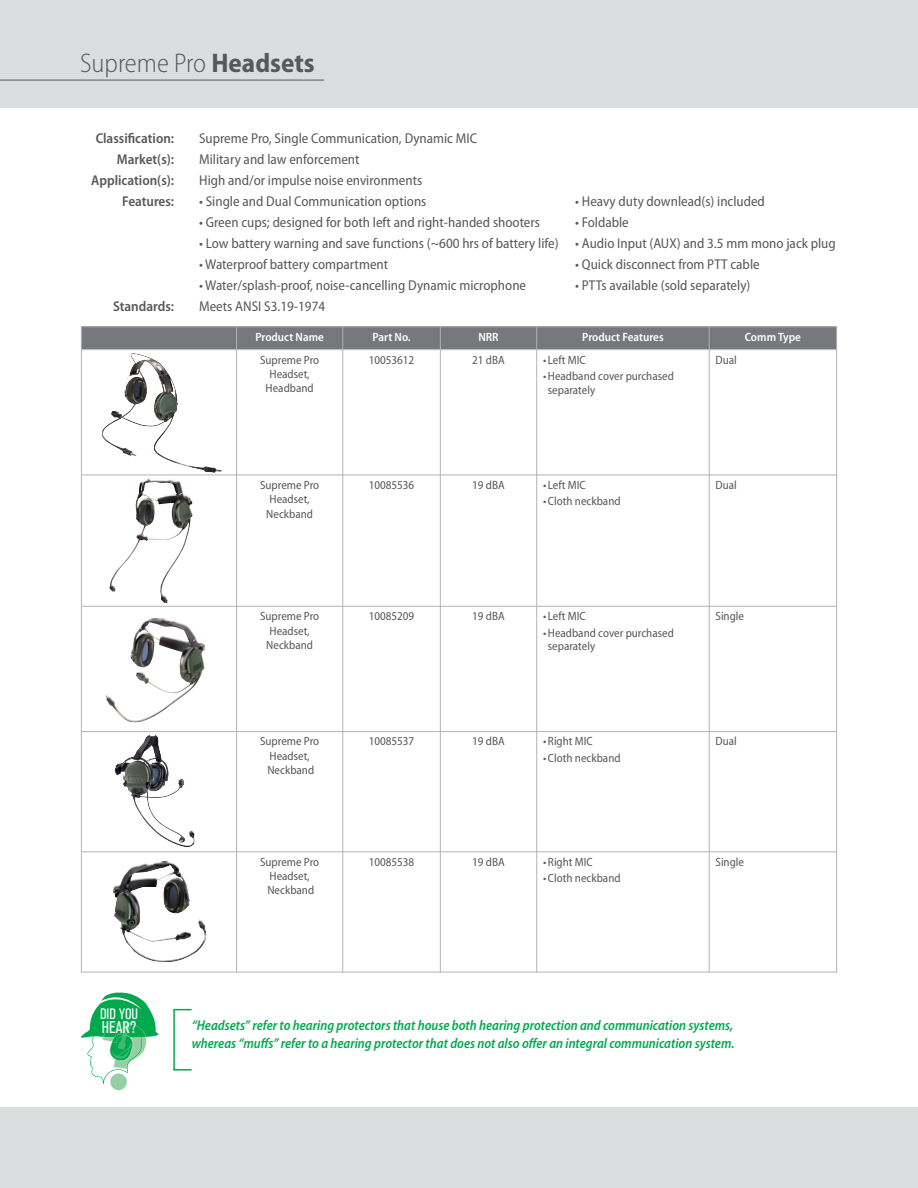
<style>
.page{position:relative;width:918px;height:1188px;background:#fff}
.page>*{position:absolute;margin:0;border:0;box-sizing:border-box;transform-origin:0 0}
.t1{font:300 semi-condensed 27px "Myriad Pro";color:#57585a}
.t2{font:condensed 16.65px "Akzidenz Grotesk BQ";color:#fff}
.t3{font:condensed 15px "Akzidenz Grotesk BQ";color:#fff}
.t4{font:semi-condensed 14.25px "Myriad Pro";color:#57585a}
.t5{font:italic 600 semi-condensed 14.25px/18px "Myriad Pro";color:#00a94e;scale:.96 1}
.t6{font:600 semi-condensed 14.25px "Myriad Pro";color:#57585a}
.t7{font:semi-condensed 12px/14.4px "Myriad Pro";color:#57585a;text-align:center}
.t8{font:600 semi-condensed 12px "Myriad Pro";color:#fff}
.s1{font-weight:700}
</style>
<div class="page">
<div style="left:0;top:1107px;width:918px;height:81px;background:#dcdddf"></div>
<div style="left:0;top:0;width:918px;height:108px;background:#dcdddf"></div>
<hr style="left:0;top:80px;width:324px;height:1px;background:#57585a">
<div style="left:81px;top:326px;width:156px;height:24px;background:#76787b"></div>
<div style="left:237px;top:326px;width:106px;height:24px;background:#76787b"></div>
<div style="left:343px;top:326px;width:97px;height:24px;background:#76787b"></div>
<div style="left:440px;top:326px;width:97px;height:24px;background:#76787b"></div>
<div style="left:537px;top:326px;width:172px;height:24px;background:#76787b"></div>
<div style="left:709px;top:326px;width:128px;height:24px;background:#76787b"></div>
<img style="left:102px;top:353px;width:120px;height:120px">
<img style="left:110px;top:478px;width:83px;height:126px">
<img style="left:105px;top:618px;width:100px;height:104px">
<img style="left:114px;top:735px;width:71px;height:108px">
<img style="left:113px;top:861px;width:94px;height:101px">
<hr style="left:81px;top:326px;width:1px;height:646px;background:#b2b3b7">
<hr style="left:236px;top:326px;width:1px;height:646px;background:#b2b3b7">
<hr style="left:342px;top:326px;width:1px;height:646px;background:#b2b3b7">
<hr style="left:440px;top:326px;width:1px;height:646px;background:#b2b3b7">
<hr style="left:536px;top:326px;width:1px;height:646px;background:#b2b3b7">
<hr style="left:709px;top:326px;width:1px;height:646px;background:#b2b3b7">
<hr style="left:836px;top:326px;width:1px;height:646px;background:#b2b3b7">
<hr style="left:81px;top:326px;width:756px;height:1px;background:#b2b3b7">
<hr style="left:81px;top:349px;width:756px;height:1px;background:#b2b3b7">
<hr style="left:81px;top:475px;width:756px;height:1px;background:#b2b3b7">
<hr style="left:81px;top:606px;width:756px;height:1px;background:#b2b3b7">
<hr style="left:81px;top:731px;width:756px;height:1px;background:#b2b3b7">
<hr style="left:81px;top:851px;width:756px;height:1px;background:#b2b3b7">
<hr style="left:81px;top:972px;width:756px;height:1px;background:#b2b3b7">
<svg style="left:81px;top:993px;width:78px;height:98px"></svg>
<hr style="left:173px;top:1010px;width:2px;height:60px;background:#00a94e">
<svg style="left:173px;top:1009px;width:19px;height:1px"></svg>
<svg style="left:173px;top:1069px;width:19px;height:2px"></svg>
<h1 class="t1" style="left:80px;top:53px;width:236px">Supreme Pro <span class="s1">Headsets</span></h1>
<p class="t6" style="left:96px;top:133px;width:80px">Classification:</p>
<p class="t4" style="left:199px;top:133px;width:279px">Supreme Pro, Single Communication, Dynamic MIC</p>
<p class="t6" style="left:117px;top:154px;width:59px">Market(s):</p>
<p class="t4" style="left:199px;top:154px;width:162px">Military and law enforcement</p>
<p class="t6" style="left:91px;top:175px;width:84px">Application(s):</p>
<p class="t4" style="left:199px;top:175px;width:225px">High and/or impulse noise environments</p>
<p class="t6" style="left:122px;top:196px;width:54px">Features:</p>
<p class="t4" style="left:199px;top:196px;width:229px">• Single and Dual Communication options</p>
<p class="t4" style="left:575px;top:196px;width:191px">• Heavy duty downlead(s) included</p>
<p class="t4" style="left:199px;top:217px;width:342px">• Green cups; designed for both left and right-handed shooters</p>
<p class="t4" style="left:575px;top:217px;width:55px">• Foldable</p>
<p class="t4" style="left:199px;top:238px;width:638px">• Low battery warning and save functions (~600 hrs of battery life) • Audio Input (AUX) and 3.5 mm mono jack plug</p>
<p class="t4" style="left:199px;top:259px;width:191px">• Waterproof battery compartment</p>
<p class="t4" style="left:575px;top:259px;width:186px">• Quick disconnect from PTT cable</p>
<p class="t4" style="left:199px;top:280px;width:329px">• Water/splash-proof, noise-cancelling Dynamic microphone</p>
<p class="t4" style="left:575px;top:280px;width:177px">• PTTs available (sold separately)</p>
<p class="t6" style="left:113px;top:301px;width:63px">Standards:</p>
<p class="t4" style="left:199px;top:301px;width:128px">Meets ANSI S3.19-1974</p>
<p class="t8" style="left:255px;top:333px;width:70px">Product Name</p>
<p class="t8" style="left:372px;top:333px;width:40px">Part No.</p>
<p class="t8" style="left:478px;top:333px;width:22px">NRR</p>
<p class="t8" style="left:582px;top:333px;width:83px">Product Features</p>
<p class="t8" style="left:745px;top:333px;width:58px">Comm Type</p>
<p class="t7" style="left:260px;top:353px;width:61px">Supreme Pro<br>Headset,<br>Headband</p>
<p class="t7" style="left:369px;top:353px;width:47px">10053612</p>
<p class="t7" style="left:472px;top:353px;width:34px">21 dBA</p>
<p class="t7" style="left:543px;top:353px;width:44px">• Left MIC</p>
<p class="t7" style="left:716px;top:353px;width:23px">Dual</p>
<p class="t7" style="left:548px;top:370px;width:127px;line-height:13.5px;text-align:left;text-indent:-5px">• Headband cover purchased separately</p>
<p class="t7" style="left:260px;top:479px;width:61px">Supreme Pro<br>Headset,<br>Neckband</p>
<p class="t7" style="left:369px;top:479px;width:47px">10085536</p>
<p class="t7" style="left:472px;top:479px;width:34px">19 dBA</p>
<p class="t7" style="left:543px;top:479px;width:44px">• Left MIC</p>
<p class="t7" style="left:543px;top:495px;width:79px">• Cloth neckband</p>
<p class="t7" style="left:260px;top:610px;width:61px">Supreme Pro<br>Headset,<br>Neckband</p>
<p class="t7" style="left:369px;top:610px;width:47px">10085209</p>
<p class="t7" style="left:472px;top:610px;width:34px">19 dBA</p>
<p class="t7" style="left:543px;top:610px;width:44px">• Left MIC</p>
<p class="t7" style="left:548px;top:627px;width:127px;line-height:13.5px;text-align:left;text-indent:-5px">• Headband cover purchased separately</p>
<p class="t7" style="left:260px;top:735px;width:61px">Supreme Pro<br>Headset,<br>Neckband</p>
<p class="t7" style="left:369px;top:735px;width:47px">10085537</p>
<p class="t7" style="left:472px;top:735px;width:34px">19 dBA</p>
<p class="t7" style="left:543px;top:735px;width:51px">• Right MIC</p>
<p class="t7" style="left:543px;top:752px;width:79px">• Cloth neckband</p>
<p class="t7" style="left:260px;top:855px;width:61px">Supreme Pro<br>Headset,<br>Neckband</p>
<p class="t7" style="left:369px;top:855px;width:47px">10085538</p>
<p class="t7" style="left:472px;top:855px;width:34px">19 dBA</p>
<p class="t7" style="left:543px;top:855px;width:51px">• Right MIC</p>
<p class="t7" style="left:543px;top:872px;width:79px">• Cloth neckband</p>
<p class="t7" style="left:716px;top:479px;width:23px">Dual</p>
<p class="t7" style="left:716px;top:610px;width:30px">Single</p>
<p class="t7" style="left:716px;top:735px;width:23px">Dual</p>
<p class="t7" style="left:716px;top:855px;width:30px">Single</p>
<p class="t3" style="left:100px;top:1008px;width:40px">DID YOU</p>
<p class="t2" style="left:102px;top:1021px;width:36px">HEAR?</p>
<p class="t5" style="left:192px;top:1018px;width:567px">“Headsets” refer to hearing protectors that house both hearing protection and communication systems, whereas “muffs” refer to a hearing protector that does not also offer an integral communication system.</p>
</div>
